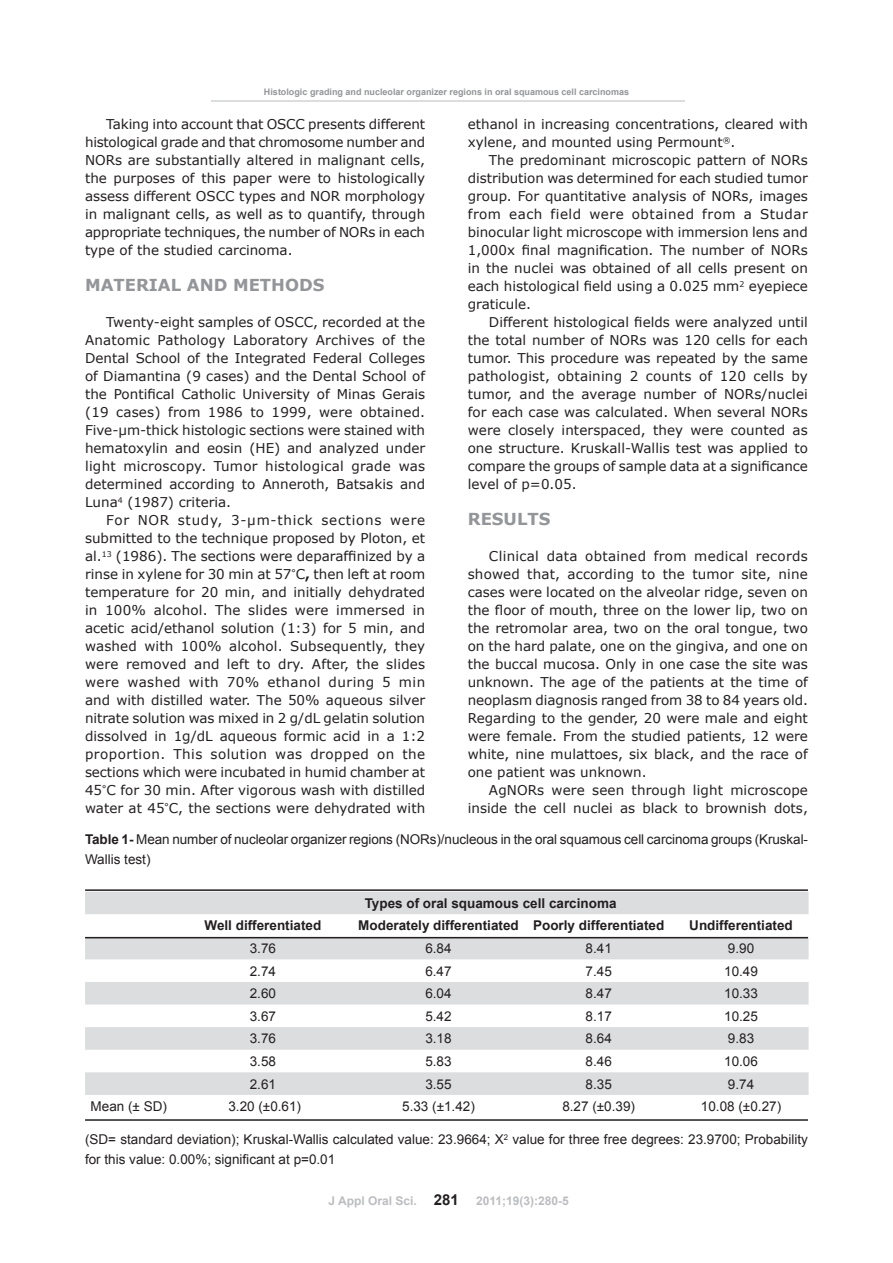
<style>
.page{position:relative;width:893px;height:1263px;background:#fff}
.page>*{position:absolute;margin:0;border:0;box-sizing:border-box;transform-origin:0 0}
.t1{font:700 16.5px "Verdana";color:#939598}
.t2{font:13.5px/18px "Verdana";color:#231f20;text-align:justify}
.t3{font:13.5px/19.5px "Arial";color:#231f20}
.t4{font:700 13.5px "Arial";color:#231f20}
.t5{font:700 12px "Arial";color:#bcbdc0}
.t6{font:700 9px "Arial";color:#939598}
.s1{font-weight:700}
.s2{font-size:15px;color:#231f20}
</style>
<div class="page">
<hr style="left:211px;top:100px;width:473px;height:1px;background:#dcdddf">
<svg style="left:85px;top:892px;width:724px;height:203px;fill:#dcdddf"></svg>
<hr style="left:85px;top:889px;width:723px;height:2px;background:#231f20">
<hr style="left:85px;top:937px;width:723px;height:1px;background:#231f20">
<hr style="left:85px;top:1119px;width:723px;height:2px;background:#231f20">
<p class="t6" style="left:264px;top:86px;width:367px">Histologic grading and nucleolar organizer regions in oral squamous cell carcinomas</p>
<p class="t2" style="left:85px;top:115px;width:342px;text-indent:21px">Taking into account that OSCC presents different histological grade and that chromosome number and NORs are substantially altered in malignant cells, the purposes of this paper were to histologically assess different OSCC types and NOR morphology in malignant cells, as well as to quantify, through appropriate techniques, the number of NORs in each type of the studied carcinoma.</p>
<p class="t1" style="left:85px;top:275px;width:241px">MATERIAL AND METH ODS</p>
<p class="t2" style="left:85px;top:313px;width:342px;text-indent:21px">Twenty-eight samples of OSCC, recorded at the Anatomic Pathology Laboratory Archives of the Dental School of the Integrated Federal Colleges of Diamantina (9 cases) and the Dental School of the Pontifical Catholic University of Minas Gerais (19 cases) from 1986 to 1999, were obtained.<br>Five-µm-thick histologic sections were stained with hematoxylin and eosin (HE) and analyzed under light microscopy. Tumor histological grade was determined according to Anneroth, Batsakis and Luna<sup>4</sup> (1987) criteria.</p>
<p class="t2" style="left:85px;top:511px;width:342px;text-indent:21px">For NOR study, 3-µm-thick sections were submitted to the technique proposed by Ploton, et al.<sup>13</sup> (1986). The sections were deparaffinized by a rinse in xylene for 30 min at 57<sup>°</sup>C<span class="s1">,</span> then left at room temperature for 20 min, and initially dehydrated in 100% alcohol. The slides were immersed in acetic acid/ethanol solution (1:3) for 5 min, and washed with 100% alcohol. Subsequently, they were removed and left to dry. After, the slides were washed with 70% ethanol during 5 min and with distilled water. The 50% aqueous silver nitrate solution was mixed in 2 g/dL gelatin solution dissolved in 1g/dL aqueous formic acid in a 1:2 proportion. This solution was dropped on the sections which were incubated in humid chamber at 45<sup>°</sup>C for 30 min. After vigorous wash with distilled water at 45<sup>°</sup>C, the sections were dehydrated with</p>
<p class="t2" style="left:468px;top:115px;width:342px">ethanol in increasing concentrations, cleared with xylene, and mounted using Permount<sup>®</sup>.</p>
<p class="t2" style="left:468px;top:151px;width:342px;text-indent:21px">The predominant microscopic pattern of NORs distribution was determined for each studied tumor group. For quantitative analysis of NORs, images from each field were obtained from a Studar binocular light microscope with immersion lens and 1,000x final magnification. The number of NORs in the nuclei was obtained of all cells present on each histological field using a 0.025 mm<sup>2</sup> eyepiece graticule.</p>
<p class="t2" style="left:468px;top:313px;width:342px;text-indent:21px">Different histological fields were analyzed until the total number of NORs was 120 cells for each tumor. This procedure was repeated by the same pathologist, obtaining 2 counts of 120 cells by tumor, and the average number of NORs/nuclei for each case was calculated. When several NORs were closely interspaced, they were counted as one structure. Kruskall-Wallis test was applied to compare the groups of sample data at a significance level of p=0.05.</p>
<p class="t1" style="left:468px;top:509px;width:84px">RESULTS</p>
<p class="t2" style="left:468px;top:547px;width:342px;text-indent:21px">Clinical data obtained from medical records showed that, according to the tumor site, nine cases were located on the alveolar ridge, seven on the floor of mouth, three on the lower lip, two on the retromolar area, two on the oral tongue, two on the hard palate, one on the gingiva, and one on the buccal mucosa. Only in one case the site was unknown. The age of the patients at the time of neoplasm diagnosis ranged from 38 to 84 years old.<br>Regarding to the gender, 20 were male and eight were female. From the studied patients, 12 were white, nine mulattoes, six black, and the race of one patient was unknown.</p>
<p class="t2" style="left:468px;top:781px;width:342px;text-align:right">AgNORs were seen through light microscope inside the cell nuclei as black to brownish dots,</p>
<p class="t3" style="left:85px;top:830px;width:724px"><span class="s1">Table 1-</span> Mean number of nucleolar organizer regions (NORs)/nucleous in the oral squamous cell carcinoma groups (Kruskal-<br>Wallis test)</p>
<p class="t4" style="left:365px;top:894px;width:253px">Types of oral squamous cell carcinoma</p>
<p class="t4" style="left:205px;top:917px;width:118px">Well differentiated</p>
<p class="t4" style="left:358px;top:917px;width:308px">Moderately differentiated Poorly differentiated</p>
<p class="t4" style="left:689px;top:917px;width:105px">Undifferentiated</p>
<p class="t3" style="left:250px;top:939px;width:28px">3.76</p>
<p class="t3" style="left:425px;top:939px;width:28px">6.84</p>
<p class="t3" style="left:586px;top:939px;width:28px">8.41</p>
<p class="t3" style="left:728px;top:939px;width:28px">9.90</p>
<p class="t3" style="left:250px;top:961px;width:28px">2.74</p>
<p class="t3" style="left:425px;top:961px;width:28px">6.47</p>
<p class="t3" style="left:586px;top:961px;width:28px">7.45</p>
<p class="t3" style="left:724px;top:961px;width:35px">10.49</p>
<p class="t3" style="left:250px;top:984px;width:28px">2.60</p>
<p class="t3" style="left:425px;top:984px;width:28px">6.04</p>
<p class="t3" style="left:586px;top:984px;width:28px">8.47</p>
<p class="t3" style="left:724px;top:984px;width:35px">10.33</p>
<p class="t3" style="left:250px;top:1006px;width:28px">3.67</p>
<p class="t3" style="left:425px;top:1006px;width:28px">5.42</p>
<p class="t3" style="left:586px;top:1006px;width:28px">8.17</p>
<p class="t3" style="left:724px;top:1006px;width:35px">10.25</p>
<p class="t3" style="left:250px;top:1029px;width:28px">3.76</p>
<p class="t3" style="left:425px;top:1029px;width:28px">3.18</p>
<p class="t3" style="left:586px;top:1029px;width:28px">8.64</p>
<p class="t3" style="left:728px;top:1029px;width:28px">9.83</p>
<p class="t3" style="left:250px;top:1051px;width:28px">3.58</p>
<p class="t3" style="left:425px;top:1051px;width:28px">5.83</p>
<p class="t3" style="left:586px;top:1051px;width:28px">8.46</p>
<p class="t3" style="left:724px;top:1051px;width:35px">10.06</p>
<p class="t3" style="left:250px;top:1074px;width:28px">2.61</p>
<p class="t3" style="left:425px;top:1074px;width:28px">3.55</p>
<p class="t3" style="left:586px;top:1074px;width:28px">8.35</p>
<p class="t3" style="left:728px;top:1074px;width:28px">9.74</p>
<p class="t3" style="left:91px;top:1097px;width:78px">Mean (± SD)</p>
<p class="t3" style="left:228px;top:1097px;width:74px">3.20 (±0.61)</p>
<p class="t3" style="left:402px;top:1097px;width:74px">5.33 (±1.42)</p>
<p class="t3" style="left:562px;top:1097px;width:74px">8.27 (±0.39)</p>
<p class="t3" style="left:701px;top:1097px;width:82px">10.08 (±0.27)</p>
<p class="t3" style="left:85px;top:1130px;width:724px">(SD= standard deviation); Kruskal-Wallis calculated value: 23.9664; X<sup>2</sup> value for three free degrees: 23.9700; Probability for this value: 0.00%; significant at p=0.01</p>
<p class="t5" style="left:328px;top:1193px;width:132px">J Appl Oral Sci. <span class="s2">281</span></p>
<p class="t5" style="left:476px;top:1193px;width:94px">2011;19(3):280-5</p>
</div>
